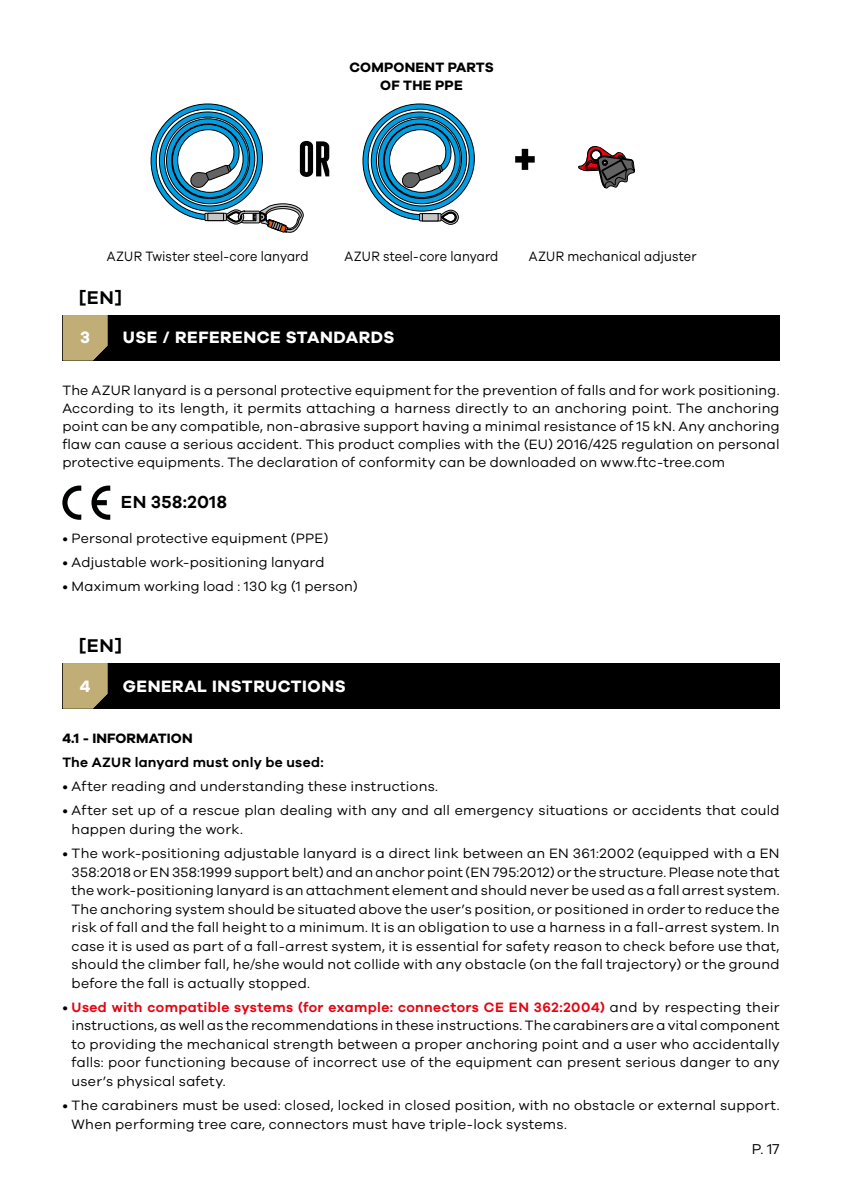
<style>
.page{position:relative;width:842px;height:1191px;background:#fff}
.page>*{position:absolute;margin:0;border:0;box-sizing:border-box;transform-origin:0 0}
.t1{font:76px "Bulevar";color:#000}
.t2{font:50px "Bulevar";color:#000}
.t3{font:600 19px "Galano Grotesque";color:#000}
.t4{font:600 18px "Galano Grotesque";letter-spacing:.025em;color:#000}
.t5{font:700 17px "Galano Grotesque";letter-spacing:.03em;color:#fff}
.t6{font:14.8px "Galano Grotesque";color:#000}
.t7{font:14px/18.6px "Galano Grotesque";letter-spacing:.015em;color:#000;text-align:justify}
.t8{font:14px "Galano Grotesque";letter-spacing:.015em;color:#000;scale:.9 1}
.t9{font:700 14px/18px "Galano Grotesque";letter-spacing:.015em;color:#000;text-align:center}
.t10{font:600 14px "Galano Grotesque";letter-spacing:.02em;color:#000}
.s1{font-weight:600;color:#e30613}
</style>
<div class="page">
<svg style="left:91px;top:485px;width:19px;height:35px"></svg>
<svg style="left:62px;top:485px;width:19px;height:35px"></svg>
<div style="left:63px;top:315px;width:717px;height:45px;background:#000"></div>
<div style="left:63px;top:315px;width:44px;height:45px;background:#c1ad76"></div>
<div style="left:63px;top:663px;width:717px;height:45px;background:#000"></div>
<div style="left:63px;top:663px;width:44px;height:45px;background:#c1ad76"></div>
<svg style="left:151px;top:104px;width:153px;height:128px"></svg>
<svg style="left:363px;top:104px;width:112px;height:120px"></svg>
<div style="left:419px;top:213px;width:22px;height:8px;border:1px solid #000"></div>
<div style="left:422px;top:213px;width:16px;height:8px;background:#c6c6c6;border:1px solid #000"></div>
<svg style="left:578px;top:146px;width:57px;height:42px"></svg>
<p class="t9" style="left:349px;top:58px;width:146px">COMPONENT PARTS<br>OF THE PPE</p>
<h2 class="t2" style="left:299px;top:131px;width:33px">OR</h2>
<h1 class="t1" style="left:515px;top:117px;width:22px">+</h1>
<p class="t8" style="left:107px;top:248px;width:226px">AZUR Twister steel-core lanyard</p>
<p class="t8" style="left:345px;top:248px;width:172px">AZUR steel-core lanyard</p>
<p class="t8" style="left:529px;top:248px;width:188px">AZUR mechanical adjuster</p>
<h3 class="t3" style="left:79px;top:286px;width:45px">[EN]</h3>
<p class="t5" style="left:80px;top:327px;width:11px">3</p>
<p class="t5" style="left:123px;top:327px;width:273px">USE / REFERENCE STANDARDS</p>
<p class="t7" style="left:62px;top:380px;width:719px;line-height:18px">The AZUR lanyard is a personal protective equipment for the prevention of falls and for work positioning.<br>According to its length, it permits attaching a harness directly to an anchoring point. The anchoring point can be any compatible, non-abrasive support having a minimal resistance of 15 kN. Any anchoring flaw can cause a serious accident. This product complies with the (EU) 2016/425 regulation on personal protective equipments. The declaration of conformity can be downloaded on www.ftc-tree.com</p>
<p class="t4" style="left:121px;top:491px;width:108px">EN 358:2018</p>
<p class="t7" style="left:62px;top:529px;width:267px">• Personal protective equipment (PPE)</p>
<p class="t7" style="left:62px;top:553px;width:264px">• Adjustable work-positioning lanyard</p>
<p class="t7" style="left:62px;top:576px;width:297px">• Maximum working load : 130 kg (1 person)</p>
<h3 class="t3" style="left:79px;top:634px;width:45px">[EN]</h3>
<p class="t5" style="left:80px;top:675px;width:12px">4</p>
<p class="t5" style="left:123px;top:675px;width:224px">GENERAL INSTRUCTIONS</p>
<p class="t9" style="left:62px;top:728px;width:132px">4.1 - INFORMATION</p>
<p class="t10" style="left:62px;top:754px;width:263px">The AZUR lanyard must only be used:</p>
<p class="t7" style="left:62px;top:776px;width:377px">• After reading and understanding these instructions.</p>
<p class="t7" style="left:72px;top:801px;width:709px;text-indent:-9px">• After set up of a rescue plan dealing with any and all emergency situations or accidents that could happen during the work.</p>
<p class="t7" style="left:72px;top:843px;width:710px;text-indent:-9px">• The work-positioning adjustable lanyard is a direct link between an EN 361:2002 (equipped with a EN 358:2018 or EN 358:1999 support belt) and an anchor point (EN 795:2012) or the structure. Please note that the work-positioning lanyard is an attachment element and should never be used as a fall arrest system.<br>The anchoring system should be situated above the user’s position, or positioned in order to reduce the risk of fall and the fall height to a minimum. It is an obligation to use a harness in a fall-arrest system. In case it is used as part of a fall-arrest system, it is essential for safety reason to check before use that, should the climber fall, he/she would not collide with any obstacle (on the fall trajectory) or the ground before the fall is actually stopped.</p>
<p class="t7" style="left:72px;top:997px;width:710px;text-indent:-9px">• <span class="s1">Used with compatible systems (for example: connectors CE EN 362:2004)</span> and by respecting their instructions, as well as the recommendations in these instructions. The carabiners are a vital component to providing the mechanical strength between a proper anchoring point and a user who accidentally falls: poor functioning because of incorrect use of the equipment can present serious danger to any user’s physical safety.</p>
<p class="t7" style="left:72px;top:1095px;width:709px;text-indent:-9px">• The carabiners must be used: closed, locked in closed position, with no obstacle or external support.<br>When performing tree care, connectors must have triple-lock systems.</p>
<p class="t6" style="left:752px;top:1140px;width:29px">P. 17</p>
</div>
